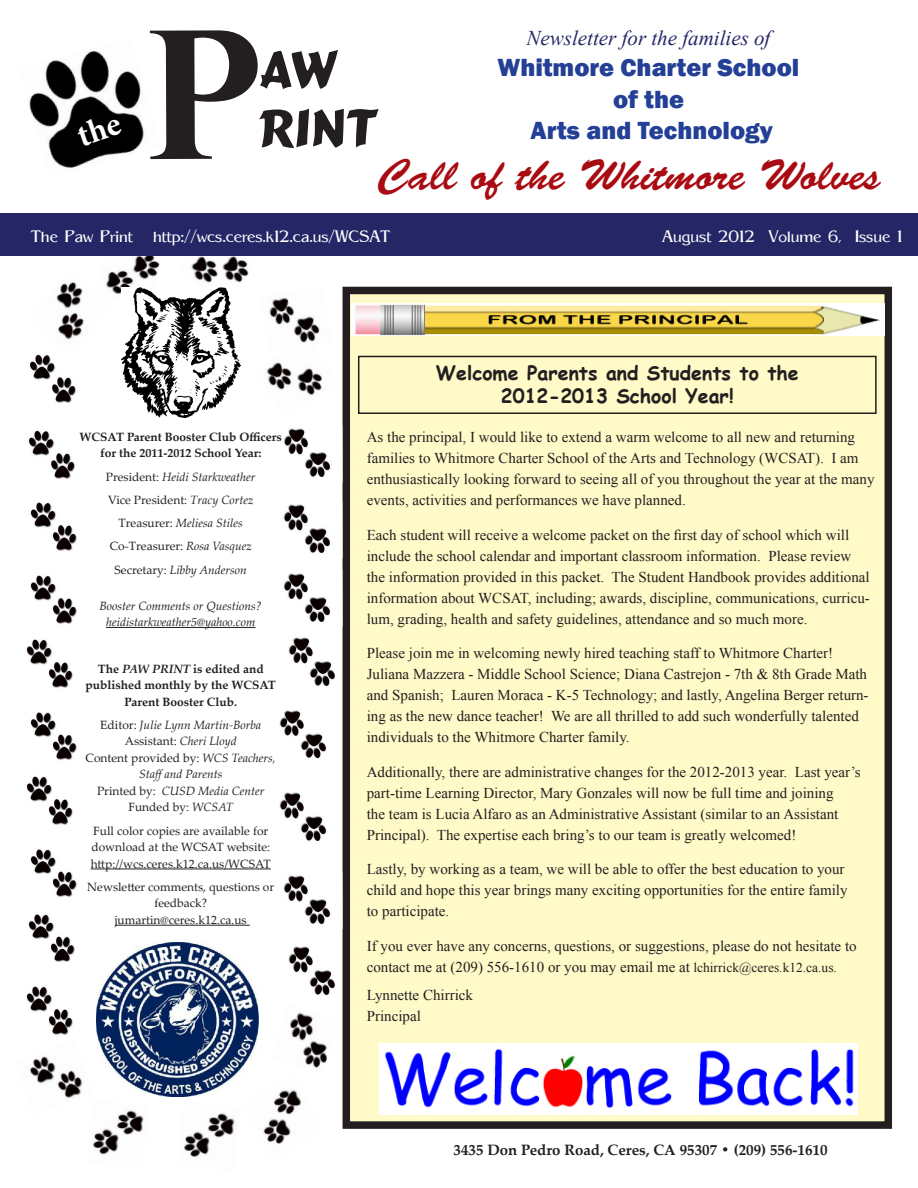
<style>
.page{position:relative;width:918px;height:1188px;background:#fff}
.page>*{position:absolute;margin:0;border:0;box-sizing:border-box;transform-origin:0 0}
.Paragraph_Style_1{font:700 178.5px "Perpetua Titling";color:#231f20}
.Paragraph_Style_1-2{font:52.5px "Signboard";color:#231f20}
.Paragraph_Style_1-3{font:43.5px "Brush Script Std";color:#a90b12}
.Paragraph_Style_1-4{font:800 25.5px "Franklin Gothic";color:#233f96}
.Paragraph_Style_1-5{font:italic 21px "Times New Roman";color:#252666}
.Paragraph_Style_1-6{font:700 19.5px/23.4px "Comic Sans MS";color:#231f20;text-align:center}
.Main_Title{font:16.5px "Pegasus";color:#fff}
.Paragraph_Style_1-7{font:15px/21px "Times New Roman";color:#231f20}
.Paragraph_Style_1-8{font:700 15px "Palatino Linotype";color:#231f20}
.Paragraph_Style_1-9{font:12px/16.5px "Palatino Linotype";color:#231f20}
.Paragraph_Style_1-10{font:italic 12px/16.5px "Palatino Linotype";color:#231f20;text-align:center}
.Paragraph_Style_1-11{font:700 12px/16.5px "Palatino Linotype";color:#231f20;text-align:center}
.s1{font-style:normal}
.s2{font-style:italic}
.s3{font-size:13.5px}
</style>
<div class="page">
<img style="left:56px;top:281px;width:28px;height:59px">
<div style="left:346px;top:290px;width:542px;height:835px;background:#fffac8"></div>
<div style="left:343px;top:287px;width:549px;height:842px;border:8px solid #231f20"></div>
<hr style="left:106px;top:627px;width:150px;height:1px;background:#231f20">
<hr style="left:91px;top:869px;width:180px;height:1px;background:#231f20">
<hr style="left:115px;top:925px;width:135px;height:1px;background:#231f20">
<img style="left:96px;top:943px;width:163px;height:154px">
<img style="left:29px;top:50px;width:115px;height:119px">
<img style="left:28px;top:430px;width:47px;height:49px">
<img style="left:30px;top:502px;width:47px;height:49px">
<img style="left:30px;top:575px;width:47px;height:49px">
<img style="left:26px;top:639px;width:47px;height:49px">
<img style="left:30px;top:712px;width:47px;height:48px">
<img style="left:26px;top:776px;width:47px;height:49px">
<img style="left:30px;top:849px;width:47px;height:48px">
<img style="left:28px;top:914px;width:47px;height:48px">
<img style="left:26px;top:986px;width:47px;height:49px">
<img style="left:29px;top:1056px;width:54px;height:43px">
<img style="left:93px;top:1110px;width:51px;height:45px">
<img style="left:184px;top:1113px;width:51px;height:45px">
<img style="left:243px;top:1077px;width:59px;height:67px">
<img style="left:288px;top:946px;width:47px;height:49px">
<img style="left:283px;top:872px;width:60px;height:57px">
<img style="left:279px;top:792px;width:48px;height:49px">
<img style="left:279px;top:710px;width:48px;height:49px">
<img style="left:288px;top:637px;width:47px;height:49px">
<img style="left:283px;top:570px;width:60px;height:57px">
<img style="left:289px;top:1012px;width:39px;height:56px">
<img style="left:283px;top:501px;width:60px;height:57px">
<img style="left:284px;top:426px;width:59px;height:57px">
<img style="left:106px;top:256px;width:54px;height:39px">
<img style="left:266px;top:362px;width:57px;height:34px">
<img style="left:269px;top:297px;width:51px;height:46px">
<img style="left:191px;top:256px;width:58px;height:27px">
<img style="left:29px;top:354px;width:47px;height:49px">
<div style="left:0;top:213px;width:918px;height:43px;background:#252666"></div>
<img style="left:351px;top:303px;width:534px;height:32px">
<img style="left:121px;top:287px;width:119px;height:130px">
<div style="left:358px;top:356px;width:519px;height:58px;border:2px solid #231f20"></div>
<img style="left:380px;top:1043px;width:478px;height:72px">
<svg style="left:76px;top:116px;width:47px;height:31px"></svg>
<p class="Paragraph_Style_1-5" style="left:527px;top:23px;width:245px">Newsletter for the families of</p>
<p class="Paragraph_Style_1-4" style="left:498px;top:51px;width:303px">Whitmore Charter School</p>
<p class="Paragraph_Style_1-4" style="left:613px;top:83px;width:73px">of the</p>
<p class="Paragraph_Style_1-4" style="left:531px;top:114px;width:244px">Arts and Technology</p>
<p class="Paragraph_Style_1" style="left:149px;top:-16px;width:115px">p</p>
<p class="Paragraph_Style_1-2" style="left:260px;top:37px;width:77px">AW</p>
<p class="Paragraph_Style_1-2" style="left:260px;top:96px;width:118px">RINT</p>
<p class="Paragraph_Style_1-3" style="left:378px;top:150px;width:504px">Call of the Whitmore Wolves</p>
<p class="Main_Title" style="left:31px;top:227px;width:361px">The Paw Print http://wcs.ceres.k12.ca.us/WCSAT</p>
<p class="Main_Title" style="left:662px;top:227px;width:241px">August 2012 Volume 6, Issue 1</p>
<p class="Paragraph_Style_1-11" style="left:80px;top:428px;width:204px">WCSAT Parent Booster Club Officers for the 2011-2012 School Year:</p>
<p class="Paragraph_Style_1-10" style="left:106px;top:468px;width:151px"><span class="s1">President:</span> Heidi Starkweather</p>
<p class="Paragraph_Style_1-9" style="left:108px;top:491px;width:147px">Vice President: <span class="s2">Tracy Cortez</span></p>
<p class="Paragraph_Style_1-10" style="left:119px;top:514px;width:126px"><span class="s1">Treasurer:</span> Meliesa Stiles</p>
<p class="Paragraph_Style_1-9" style="left:110px;top:538px;width:143px">Co-Treasurer: <span class="s2">Rosa Vasquez</span></p>
<p class="Paragraph_Style_1-10" style="left:115px;top:561px;width:134px"><span class="s1">Secretary:</span> Libby Anderson</p>
<p class="Paragraph_Style_1-10" style="left:100px;top:597px;width:164px">Booster Comments or Questions?</p>
<p class="Paragraph_Style_1-10" style="left:106px;top:613px;width:151px">heidistarkweather5@yahoo.com</p>
<p class="Paragraph_Style_1-11" style="left:86px;top:660px;width:192px">The <span class="s2">PAW PRINT</span> is edited and published monthly by the WCSAT<br>Parent Booster Club.</p>
<p class="Paragraph_Style_1-10" style="left:100px;top:716px;width:162px"><span class="s1">Editor:</span> Julie Lynn Martin-Borba</p>
<p class="Paragraph_Style_1-9" style="left:125px;top:733px;width:113px">Assistant: <span class="s2">Cheri Lloyd</span></p>
<p class="Paragraph_Style_1-10" style="left:86px;top:749px;width:192px"><span class="s1">Content provided by:</span> WCS Teachers,<br>Staff and Parents</p>
<p class="Paragraph_Style_1-10" style="left:97px;top:782px;width:169px"><span class="s1">Printed by:</span> CUSD Media Center</p>
<p class="Paragraph_Style_1-9" style="left:128px;top:799px;width:106px">Funded by: <span class="s2">WCSAT</span></p>
<p class="Paragraph_Style_1-9" style="left:91px;top:822px;width:182px">Full color copies are available for download at the WCSAT website: http://wcs.ceres.k12.ca.us/WCSAT</p>
<p class="Paragraph_Style_1-9" style="left:87px;top:878px;width:188px;text-align:center">Newsletter comments, questions or feedback?</p>
<p class="Paragraph_Style_1-9" style="left:115px;top:911px;width:133px">jumartin@ceres.k12.ca.us</p>
<p class="Paragraph_Style_1-6" style="left:436px;top:360px;width:364px">Welcome Parents and Students to the<br>2012-2013 School Year!</p>
<p class="Paragraph_Style_1-7" style="left:367px;top:427px;width:509px">As the principal, I would like to extend a warm welcome to all new and returning families to Whitmore Charter School of the Arts and Technology (WCSAT). I am enthusiastically looking forward to seeing all of you throughout the year at the many events, activities and performances we have planned.</p>
<p class="Paragraph_Style_1-7" style="left:367px;top:524px;width:505px">Each student will receive a welcome packet on the first day of school which will include the school calendar and important classroom information. Please review the information provided in this packet. The Student Handbook provides additional information about WCSAT, including; awards, discipline, communications, curricu&shy;lum, grading, health and safety guidelines, attendance and so much more.</p>
<p class="Paragraph_Style_1-7" style="left:367px;top:643px;width:503px">Please join me in welcoming newly hired teaching staff to Whitmore Charter!<br>Juliana Mazzera - Middle School Science; Diana Castrejon - 7th &amp; 8th Grade Math and Spanish; Lauren Moraca - K-5 Technology; and lastly, Angelina Berger return&shy;ing as the new dance teacher! We are all thrilled to add such wonderfully talented individuals to the Whitmore Charter family.</p>
<p class="Paragraph_Style_1-7" style="left:367px;top:761px;width:495px">Additionally, there are administrative changes for the 2012-2013 year. Last year’s part-time Learning Director, Mary Gonzales will now be full time and joining<br>the team is Lucia Alfaro as an Administrative Assistant (similar to an Assistant Principal). The expertise each bring’s to our team is greatly welcomed!</p>
<p class="Paragraph_Style_1-7" style="left:367px;top:859px;width:482px">Lastly, by working as a team, we will be able to offer the best education to your child and hope this year brings many exciting opportunities for the entire family to participate.</p>
<p class="Paragraph_Style_1-7" style="left:367px;top:935px;width:491px">If you ever have any concerns, questions, or suggestions, please do not hesitate to contact me at (209) 556-1610 or you may email me at <span class="s3">lchirrick@ceres.k12.ca.us.</span></p>
<p class="Paragraph_Style_1-7" style="left:367px;top:984px;width:108px">Lynnette Chirrick<br>Principal</p>
<p class="Paragraph_Style_1-8" style="left:454px;top:1140px;width:375px">3435 Don Pedro Road, Ceres, CA 95307 • (209) 556-1610</p>
</div>
